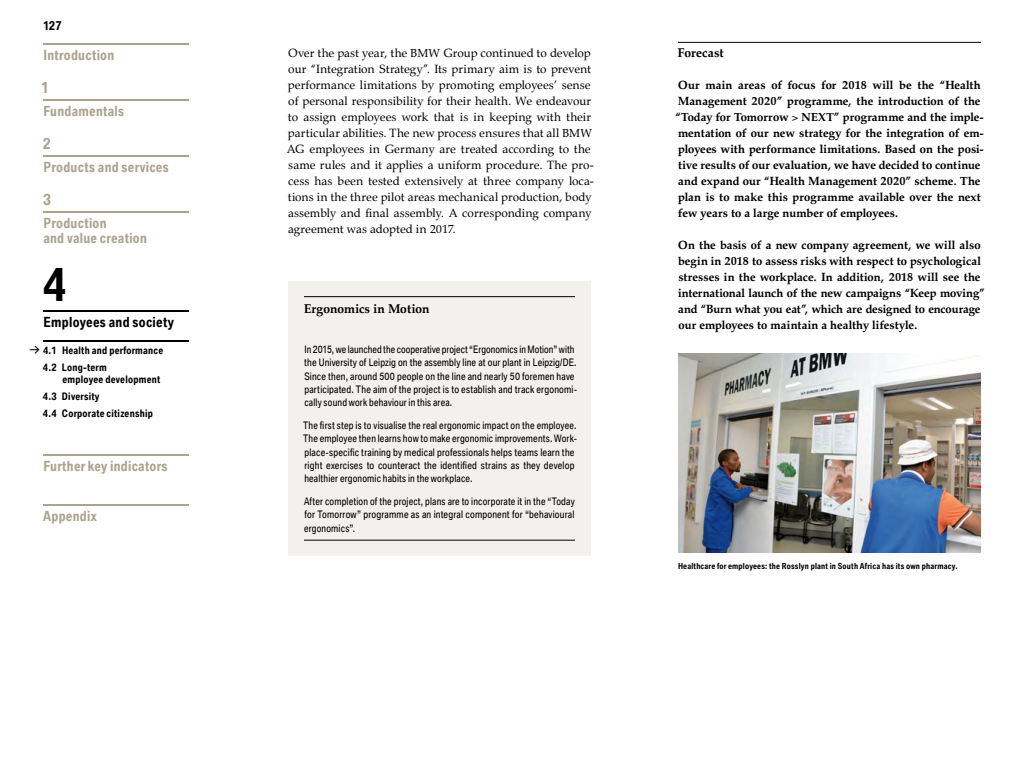
<style>
.page{position:relative;width:1024px;height:768px;background:#fff}
.page>*{position:absolute;margin:0;border:0;box-sizing:border-box;transform-origin:0 0}
.t1{font:700 45px "BMW Group Condensed";color:#000}
.t2{font:700 15px "BMW Group Condensed";color:#aaa38e}
.t3{font:700 13.5px/15px "BMW Group Condensed";letter-spacing:.015em;color:#aaa38e}
.t4{font:700 13.5px "BMW Group Condensed";letter-spacing:.015em;color:#000}
.t5{font:700 13.5px "BMW Group Expert 2016";color:#000}
.t6{font:700 12.7px "BMW Group Serif";letter-spacing:.005em;color:#000}
.t7{font:12px/16px "BMW Group Serif";color:#000}
.t8{font:700 12px "BMW Group Condensed";color:#000}
.t9{font:700 11.9px/16px "BMW Group Serif";letter-spacing:.005em;color:#000}
.t10{font:10px/13.3px "BMW Group Condensed";letter-spacing:.01em;color:#000}
.t11{font:700 10px/17px "BMW Group Condensed";letter-spacing:.015em;color:#000}
.t12{font:700 8.1px "BMW Group Condensed";letter-spacing:.015em;color:#000}
.s1{font-size:11.7px}
</style>
<div class="page">
<hr style="left:678px;top:42px;width:303px;height:1px;background:#000">
<img style="left:678px;top:353px;width:303px;height:200px">
<div style="left:288px;top:281px;width:303px;height:275px;background:#f2f1ee"></div>
<hr style="left:304px;top:296px;width:271px;height:1px;background:#000">
<hr style="left:304px;top:540px;width:271px;height:1px;background:#000">
<hr style="left:43px;top:43px;width:146px;height:2px;background:#aaa38e">
<hr style="left:43px;top:99px;width:146px;height:2px;background:#aaa38e">
<hr style="left:43px;top:155px;width:146px;height:2px;background:#aaa38e">
<hr style="left:43px;top:211px;width:146px;height:2px;background:#aaa38e">
<hr style="left:43px;top:310px;width:146px;height:2px;background:#000">
<hr style="left:43px;top:340px;width:146px;height:2px;background:#000">
<hr style="left:43px;top:454px;width:146px;height:2px;background:#aaa38e">
<hr style="left:43px;top:504px;width:146px;height:2px;background:#aaa38e">
<p class="t8" style="left:43px;top:18px;width:21px">127</p>
<h3 class="t3" style="left:43px;top:47px;width:72px">Introduction</h3>
<h2 class="t2" style="left:41px;top:78px;width:10px">1</h2>
<h3 class="t3" style="left:43px;top:103px;width:82px">Fundamentals</h3>
<h2 class="t2" style="left:43px;top:134px;width:10px">2</h2>
<h3 class="t3" style="left:43px;top:159px;width:127px">Products and services</h3>
<h2 class="t2" style="left:43px;top:190px;width:10px">3</h2>
<h3 class="t3" style="left:43px;top:215px;width:105px">Production<br>and value creation</h3>
<h1 class="t1" style="left:43px;top:255px;width:26px">4</h1>
<h3 class="t4" style="left:43px;top:313px;width:132px">Employees and society</h3>
<p class="t11" style="left:43px;top:341px;width:122px">4.1 Health and performance<br>4.2 Long-term</p>
<p class="t11" style="left:43px;top:370px;width:119px;text-indent:19px">employee -development<br>4.3 Diversity<br>4.4 Corporate citizenship</p>
<h3 class="t5" style="left:29px;top:345px;width:13px">·</h3>
<h3 class="t3" style="left:43px;top:458px;width:126px">Further key indicators</h3>
<h3 class="t3" style="left:43px;top:508px;width:55px">Appendix</h3>
<p class="t7" style="left:287px;top:44px;width:308px">Over the past year, the <span class="s1">BMW</span> Group continued to develop our “Integration Strategy”. Its primary aim is to prevent performance limitations by promoting employees’ sense of personal responsibility for their health. We endeavour to assign employees work that is in keeping with their particular abilities. The new process ensures that all <span class="s1">BMW </span>AG employees in Germany are treated according to the same rules and it applies a uniform procedure. The pro&shy;cess has been tested extensively at three company loca&shy;tions in the three pilot areas mechanical production, body assembly and final assembly. A corresponding company agreement was adopted in <span class="s1">2017</span>.</p>
<p class="t6" style="left:304px;top:299px;width:127px">Ergonomics in Motion</p>
<p class="t10" style="left:304px;top:342px;width:275px">In 2015, we launched the cooperative project “Ergonomics in Motion” with the University of Leipzig on the assembly line at our plant in Leipzig/DE.<br>Since then, around 500 people on the line and nearly 50 foremen have participated. The aim of the project is to establish and track ergonomi&shy;cally sound work behaviour in this area.</p>
<p class="t10" style="left:303px;top:418px;width:276px">The first step is to visualise the real ergonomic impact on the employee.<br>The employee then learns how to make ergonomic improvements. Work&shy;place-specific training by medical professionals helps teams learn the right exercises to counteract the identified strains as they develop healthier ergonomic habits in the workplace.</p>
<p class="t10" style="left:304px;top:494px;width:272px;text-align:justify">After completion of the project, plans are to incorporate it in the “Today for Tomorrow” programme as an integral component for “behavioural ergonomics”.</p>
<p class="t6" style="left:678px;top:43px;width:47px">Forecast</p>
<p class="t9" style="left:675px;top:76px;width:310px">Our main areas of focus for <span class="s1">2018</span> will be the “Health Management <span class="s1">2020</span>” programme, the introduction of the “Today for Tomorrow &gt; <span class="s1">NEXT</span>” programme and the imple&shy;mentation of our new strategy for the integration of em&shy;ployees with performance limitations. Based on the posi&shy;tive results of our evaluation, we have decided to continue and expand our “Health Management <span class="s1">2020</span>” scheme. The plan is to make this programme available over the next few years to a large number of employees.</p>
<p class="t9" style="left:678px;top:236px;width:308px">On the basis of a new company agreement, we will also begin in <span class="s1">2018</span> to assess risks with respect to psychological stresses in the workplace. In addition, <span class="s1">2018</span> will see the international launch of the new campaigns “Keep moving” and “Burn what you eat”, which are designed to encourage our employees to maintain a healthy lifestyle.</p>
<p class="t12" style="left:678px;top:561px;width:281px">Healthcare for employees: the Rosslyn plant in South Africa has its own pharmacy.</p>
</div>
